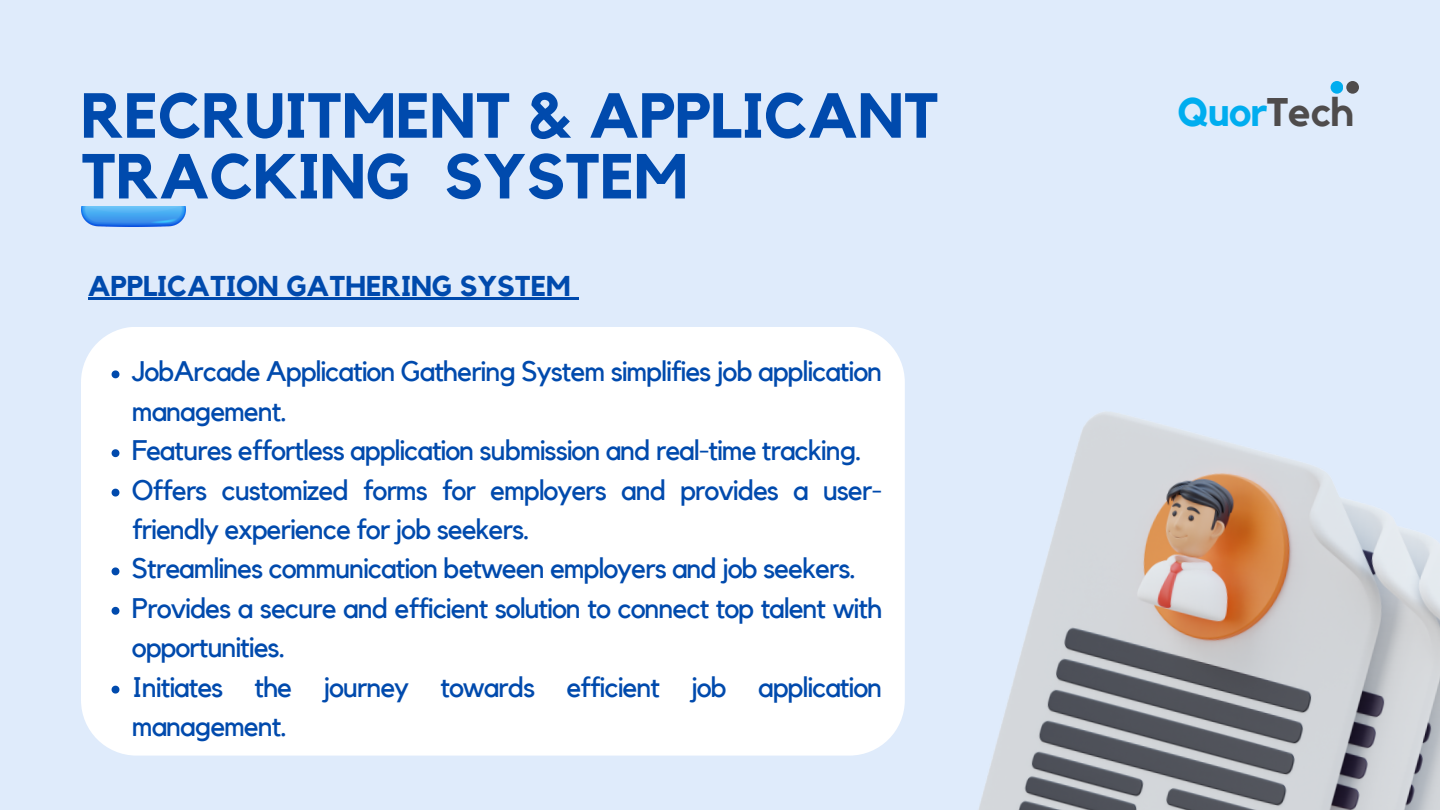
<style>
.page{position:relative;width:1440px;height:810px;background:#dfebfb}
.page>*{position:absolute;margin:0;border:0;box-sizing:border-box;transform-origin:0 0}
.t1{font:700 62.8px/60.8px "Kollektif";color:#004aad}
.t2{font:700 39.8px "Kollektif";letter-spacing:-.02em;color:#00adef}
.t3{font:700 28.6px "Kollektif";color:#004aad}
.t4{font:28.2px/39.4px "Kollektif";letter-spacing:-.04em;color:#004aad}
.s1{color:#4f4c4c}
</style>
<div class="page">
<div style="left:81px;top:327px;width:824px;height:429px;background:#fff;border-radius:56px"></div>
<img style="left:81px;top:207px;width:104px;height:20px">
<img style="left:978px;top:412px;width:462px;height:398px">
<svg style="left:112px;top:370px;width:7px;height:8px"></svg>
<svg style="left:112px;top:449px;width:7px;height:8px"></svg>
<svg style="left:112px;top:489px;width:7px;height:8px"></svg>
<svg style="left:112px;top:567px;width:7px;height:8px"></svg>
<svg style="left:112px;top:607px;width:7px;height:8px"></svg>
<svg style="left:112px;top:686px;width:7px;height:8px"></svg>
<hr style="left:88px;top:297px;width:483px;height:3px;background:#004aad">
<svg style="left:571px;top:297px;width:7px;height:3px"></svg>
<div style="left:1346px;top:81px;width:13px;height:13px;background:#4f4c4c;border-radius:50%"></div>
<div style="left:1331px;top:81px;width:12px;height:13px;background:#00adef;border-radius:50%"></div>
<p class="t1" style="left:81px;top:88px;width:859px">RECRUITMENT &amp; APPLICANT<br>TRACKING SYSTEM</p>
<p class="t3" style="left:88px;top:273px;width:484px">APPLICATION GATHERING SYSTEM</p>
<p class="t4" style="left:132px;top:353px;width:752px">JobArcade Application Gathering System simplifies job application management.</p>
<h3 class="t4" style="left:132px;top:432px;width:732px">Features effortless application submission and real-time tracking.</h3>
<p class="t4" style="left:132px;top:471px;width:752px">Offers customized forms for employers and provides a user&shy;friendly experience for job seekers.</p>
<p class="t4" style="left:132px;top:550px;width:726px">Streamlines communication between employers and job seekers.</p>
<p class="t4" style="left:132px;top:589px;width:752px">Provides a secure and efficient solution to connect top talent with opportunities.</p>
<p class="t4" style="left:132px;top:668px;width:752px">Initiates the journey towards efficient job application management.</p>
<p class="t2" style="left:1177px;top:94px;width:177px">Quor<span class="s1">Tech</span></p>
</div>
